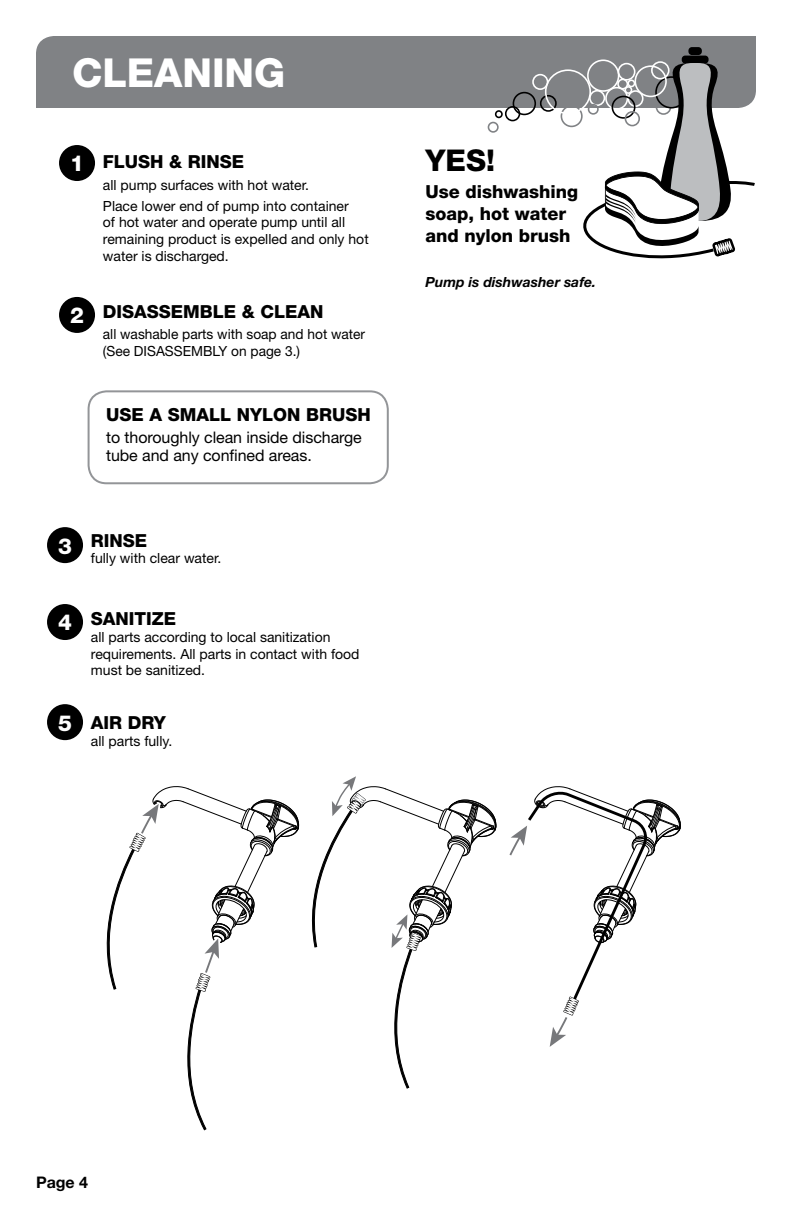
<style>
.page{position:relative;width:792px;height:1224px;background:#fff}
.page>*{position:absolute;margin:0;border:0;box-sizing:border-box;transform-origin:0 0}
.t1{font:800 40px "Helvetica Neue";color:#fff}
.t2{font:800 30px "Helvetica Neue";color:#000}
.t3{font:800 22px "Helvetica Neue";color:#fff}
.t4{font:800 18px/22px "Helvetica Neue";color:#000}
.t5{font:16px/18px "Helvetica Neue";letter-spacing:-.005em;color:#000}
.t6{font:700 16px "Helvetica Neue";color:#000}
.t7{font:14px/16.8px "Helvetica Neue";color:#000}
.t8{font:italic 700 14px "Helvetica Neue";color:#000}
</style>
<div class="page">
<div style="left:36px;top:36px;width:720px;height:72px;background:#808285"></div>
<div style="left:47px;top:527px;width:36px;height:36px;background:#000;border-radius:50%"></div>
<div style="left:47px;top:604px;width:36px;height:36px;background:#000;border-radius:50%"></div>
<div style="left:47px;top:704px;width:36px;height:36px;background:#000;border-radius:50%"></div>
<div style="left:505px;top:106px;width:15px;height:15px;border:2px solid #000;border-radius:50%"></div>
<div style="left:513px;top:92px;width:23px;height:23px;border:2px solid #000;border-radius:50%"></div>
<div style="left:488px;top:122px;width:11px;height:11px;border:2px solid #808285;border-radius:50%"></div>
<div style="left:587px;top:59px;width:32px;height:33px;border:2px solid #fff;border-radius:50%"></div>
<div style="left:651px;top:61px;width:19px;height:18px;border:2px solid #fff;border-radius:50%"></div>
<div style="left:495px;top:110px;width:8px;height:8px;border:2px solid #000;border-radius:50%"></div>
<div style="left:59px;top:297px;width:36px;height:36px;background:#000;border-radius:50%"></div>
<div style="left:59px;top:145px;width:36px;height:36px;background:#000;border-radius:50%"></div>
<svg style="left:509px;top:786px;width:172px;height:261px"></svg>
<svg style="left:107px;top:776px;width:390px;height:354px"></svg>
<div style="left:682px;top:56px;width:27px;height:7px;background:#000;border-radius:3px"></div>
<div style="left:688px;top:47px;width:14px;height:8px;background:#000;border-radius:3px"></div>
<svg style="left:520px;top:63px;width:236px;height:196px"></svg>
<div style="left:88px;top:390px;width:301px;height:94px;border:2px solid #939598;border-radius:18px"></div>
<h1 class="t1" style="left:72px;top:49px;width:215px">CLEANING</h1>
<h3 class="t3" style="left:70px;top:151px;width:15px">1</h3>
<h3 class="t3" style="left:70px;top:302px;width:15px">2</h3>
<p class="t4" style="left:103px;top:151px;width:143px">FLUSH &amp; RINSE</p>
<p class="t7" style="left:103px;top:174px;width:247px;line-height:21.2px">all pump surfaces with hot water.<br>Place lower end of pump into container</p>
<p class="t7" style="left:103px;top:214px;width:267px">of hot water and operate pump until all remaining product is expelled and only hot water is discharged.</p>
<p class="t4" style="left:103px;top:300px;width:222px">DISASSEMBLE &amp; CLEAN</p>
<p class="t7" style="left:103px;top:325px;width:264px">all washable parts with soap and hot water (See DISASSEMBLY on page 3.)</p>
<p class="t4" style="left:106px;top:403px;width:266px">USE A SMALL NYLON BRUSH</p>
<p class="t5" style="left:106px;top:428px;width:257px">to thoroughly clean inside discharge tube and any confined areas.</p>
<h3 class="t3" style="left:58px;top:533px;width:15px">3</h3>
<h3 class="t3" style="left:58px;top:610px;width:15px">4</h3>
<p class="t4" style="left:91px;top:529px;width:58px">RINSE</p>
<p class="t7" style="left:91px;top:550px;width:132px">fully with clear water.</p>
<p class="t4" style="left:91px;top:608px;width:87px">SANITIZE</p>
<p class="t7" style="left:91px;top:628px;width:270px">all parts according to local sanitization requirements. All parts in contact with food must be sanitized.</p>
<h3 class="t3" style="left:58px;top:710px;width:15px">5</h3>
<p class="t4" style="left:91px;top:711px;width:77px">AIR DRY</p>
<p class="t7" style="left:91px;top:732px;width:83px">all parts fully.</p>
<h2 class="t2" style="left:426px;top:142px;width:71px">YES!</h2>
<p class="t4" style="left:426px;top:181px;width:154px">Use dishwashing soap, hot water and nylon brush</p>
<p class="t8" style="left:426px;top:273px;width:172px">Pump is dishwasher safe.</p>
<p class="t6" style="left:36px;top:1172px;width:54px">Page 4</p>
</div>
